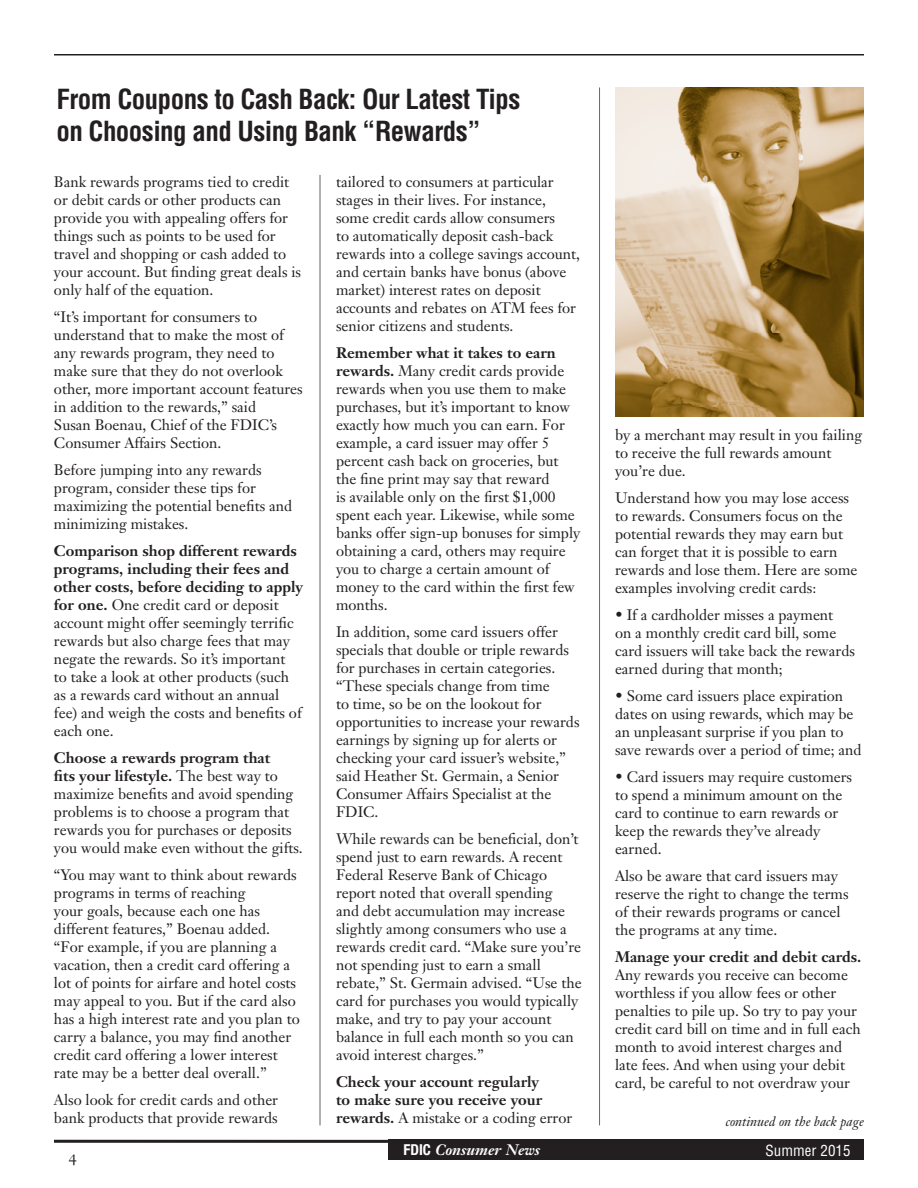
<style>
.page{position:relative;width:918px;height:1188px;background:#fff}
.page>*{position:absolute;margin:0;border:0;box-sizing:border-box;transform-origin:0 0}
.t1{font:700 condensed 27px/32.4px "Helvetica";letter-spacing:-.02em;color:#231f20}
.t2{font:15px/18px "Janson Text";color:#231f20}
.t3{font:700 15px/18px "Janson Text";color:#231f20}
.t4{font:italic 700 15px "Janson Text";color:#fff}
.t5{font:condensed 15px "Helvetica";color:#fff}
.t6{font:italic 13.5px "Janson Text";color:#231f20}
.s1{font-weight:700}
.s2{font-weight:400}
.s3{font-family:"Helvetica Neue";font-style:normal;font-stretch:condensed}
</style>
<div class="page">
<hr style="left:54px;top:1140px;width:810px;height:3px;background:#231f20">
<div style="left:388px;top:1140px;width:476px;height:20px;background:#231f20"></div>
<hr style="left:54px;top:54px;width:810px;height:2px;background:#231f20">
<img style="left:615px;top:87px;width:248px;height:330px">
<h1 class="t1" style="left:56px;top:83px;width:466px">From Coupons to Cash Back: Our Latest Tips on Choosing and Using Bank “Rewards”</h1>
<p class="t2" style="left:336px;top:172px;width:246px">tailored to consumers at particular stages in their lives. For instance, some credit cards allow consumers<br>to automatically deposit cash-back rewards into a college savings account, and certain banks have bonus (above market) interest rates on deposit accounts and rebates on ATM fees for senior citizens and students.</p>
<p class="t2" style="left:336px;top:343px;width:246px"><span class="s1">Remember what it takes to earn rewards.</span> Many credit cards provide rewards when you use them to make purchases, but it’s important to know exactly how much you can earn. For example, a card issuer may offer 5 percent cash back on groceries, but the fine print may say that reward<br>is available only on the first $1,000 spent each year. Likewise, while some banks offer sign-up bonuses for simply obtaining a card, others may require you to charge a certain amount of money to the card within the first few months.</p>
<p class="t2" style="left:336px;top:622px;width:245px">In addition, some card issuers offer specials that double or triple rewards for purchases in certain categories. “These specials change from time<br>to time, so be on the lookout for opportunities to increase your rewards earnings by signing up for alerts or checking your card issuer’s website,” said Heather St. Germain, a Senior Consumer Affairs Specialist at the FDIC.</p>
<p class="t2" style="left:336px;top:829px;width:247px">While rewards can be beneficial, don’t spend just to earn rewards. A recent Federal Reserve Bank of Chicago report noted that overall spending<br>and debt accumulation may increase slightly among consumers who use a rewards credit card. “Make sure you’re not spending just to earn a small rebate,” St. Germain advised. “Use the card for purchases you would typically make, and try to pay your account balance in full each month so you can avoid interest charges.”</p>
<p class="t3" style="left:336px;top:1072px;width:238px">Check your account regularly<br>to make sure you receive your rewards. <span class="s2">A mistake or a coding error</span></p>
<p class="t2" style="left:54px;top:172px;width:249px">Bank rewards programs tied to credit or debit cards or other products can provide you with appealing offers for things such as points to be used for travel and shopping or cash added to your account. But finding great deals is only half of the equation.</p>
<p class="t2" style="left:54px;top:307px;width:250px">“It’s important for consumers to understand that to make the most of any rewards program, they need to make sure that they do not overlook other, more important account features in addition to the rewards,” said<br>Susan Boenau, Chief of the FDIC’s Consumer Affairs Section.</p>
<p class="t2" style="left:54px;top:460px;width:240px">Before jumping into any rewards program, consider these tips for maximizing the potential benefits and minimizing mistakes.</p>
<p class="t2" style="left:54px;top:541px;width:251px"><span class="s1">Comparison shop different rewards programs, including their fees and other costs, before deciding to apply for one.</span> One credit card or deposit account might offer seemingly terrific rewards but also charge fees that may negate the rewards. So it’s important<br>to take a look at other products (such as a rewards card without an annual fee) and weigh the costs and benefits of each one.</p>
<p class="t2" style="left:54px;top:748px;width:250px"><span class="s1">Choose a rewards program that<br>fits your lifestyle.</span> The best way to maximize benefits and avoid spending problems is to choose a program that rewards you for purchases or deposits you would make even without the gifts.</p>
<p class="t2" style="left:54px;top:865px;width:247px">“You may want to think about rewards programs in terms of reaching<br>your goals, because each one has different features,” Boenau added. “For example, if you are planning a vacation, then a credit card offering a lot of points for airfare and hotel costs may appeal to you. But if the card also has a high interest rate and you plan to carry a balance, you may find another credit card offering a lower interest rate may be a better deal overall.”</p>
<p class="t2" style="left:54px;top:1090px;width:226px">Also look for credit cards and other bank products that provide rewards</p>
<p class="t2" style="left:615px;top:426px;width:249px">by a merchant may result in you failing to receive the full rewards amount you’re due.</p>
<p class="t2" style="left:615px;top:489px;width:244px">Understand how you may lose access to rewards. Consumers focus on the potential rewards they may earn but can forget that it is possible to earn rewards and lose them. Here are some examples involving credit cards:</p>
<p class="t2" style="left:615px;top:606px;width:241px">• If a cardholder misses a payment<br>on a monthly credit card bill, some card issuers will take back the rewards earned during that month;</p>
<p class="t2" style="left:615px;top:687px;width:248px">• Some card issuers place expiration dates on using rewards, which may be an unpleasant surprise if you plan to save rewards over a period of time; and</p>
<p class="t2" style="left:615px;top:768px;width:239px">• Card issuers may require customers to spend a minimum amount on the card to continue to earn rewards or keep the rewards they’ve already earned.</p>
<p class="t2" style="left:615px;top:867px;width:235px">Also be aware that card issuers may reserve the right to change the terms of their rewards programs or cancel the programs at any time.</p>
<p class="t3" style="left:615px;top:948px;width:248px">Manage your credit and debit cards.</p>
<p class="t2" style="left:615px;top:966px;width:247px">Any rewards you receive can become worthless if you allow fees or other penalties to pile up. So try to pay your credit card bill on time and in full each month to avoid interest charges and late fees. And when using your debit card, be careful to not overdraw your</p>
<p class="t6" style="left:726px;top:1113px;width:140px">continued on the back page</p>
<p class="t2" style="left:69px;top:1151px;width:9px">4</p>
<p class="t4" style="left:404px;top:1140px;width:138px"><span class="s3">FDIC</span> Consumer News</p>
<p class="t5" style="left:766px;top:1141px;width:86px">Summer 2015</p>
</div>
